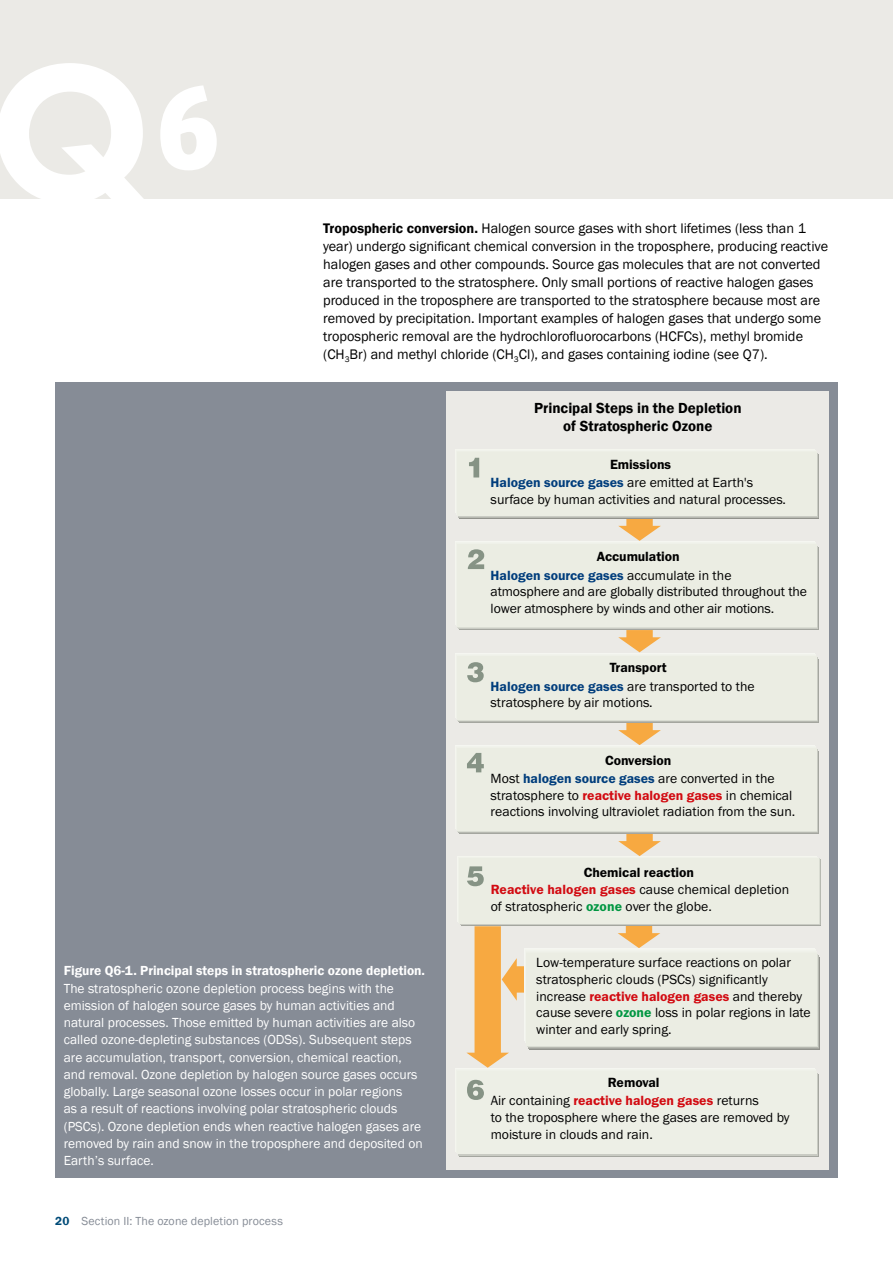
<style>
.page{position:relative;width:893px;height:1263px;background:#fff}
.page>*{position:absolute;margin:0;border:0;box-sizing:border-box;transform-origin:0 0}
.t1{font:700 124.05px "Bree";color:#fff}
.t2{font:600 15.3px/18.5px "Franklin Gothic";letter-spacing:-.02em;color:#000;text-align:center}
.t3{font:600 15px/18px "Franklin Gothic";color:#000;text-align:center}
.t4{font:14.25px/18px "Franklin Gothic";color:#000}
.t5{font:13.8px/16.5px "Franklin Gothic";color:#000}
.t6{font:600 13.8px "Franklin Gothic";color:#000}
.t7{font:13.5px/17.2px "Franklin Gothic";color:#fff}
.t8{font:600 13.5px "Franklin Gothic";color:#fff}
.t9{font:12px "Franklin Gothic";letter-spacing:.01em;color:#868c96}
.s1{font-weight:600}
.s2{font-weight:600;color:#003d7c}
.s3{font-weight:600;color:#d20a11}
.s4{font-weight:600;color:#009641}
.s5{font-weight:600;color:#004b78}
</style>
<div class="page">
<div style="left:0;top:0;width:893px;height:198px;background:#ebeae6"></div>
<div style="left:55px;top:383px;width:783px;height:795px;background:#868c96"></div>
<div style="left:446px;top:391px;width:383px;height:778px;background:#ebeae6"></div>
<svg style="left:618px;top:926px;width:42px;height:22px"></svg>
<svg style="left:466px;top:926px;width:59px;height:142px"></svg>
<svg style="left:618px;top:519px;width:43px;height:22px"></svg>
<svg style="left:618px;top:630px;width:43px;height:22px"></svg>
<svg style="left:618px;top:723px;width:43px;height:22px"></svg>
<svg style="left:618px;top:834px;width:43px;height:22px"></svg>
<div style="left:458px;top:1072px;width:360px;height:83px;background:#edefe6"></div>
<div style="left:457px;top:1071px;width:359px;height:82px;background:#edefe6"></div>
<svg style="left:469px;top:458px;width:10px;height:19px"></svg>
<svg style="left:468px;top:549px;width:16px;height:20px"></svg>
<svg style="left:467px;top:662px;width:17px;height:20px"></svg>
<svg style="left:467px;top:753px;width:17px;height:19px"></svg>
<svg style="left:467px;top:866px;width:17px;height:20px"></svg>
<svg style="left:467px;top:1080px;width:17px;height:20px"></svg>
<svg style="left:0;top:63px;width:148px;height:136px"></svg>
<h1 class="t1" style="left:154px;top:53px;width:70px">6</h1>
<p class="t4" style="left:323px;top:220px;width:506px"><span class="s1">Tropospheric conversion.</span> Halogen source gases with short lifetimes (less than 1 year) undergo significant chemical conversion in the troposphere, producing reactive halogen gases and other compounds. Source gas molecules that are not converted are transported to the stratosphere. Only small portions of reactive halogen gases produced in the troposphere are transported to the stratosphere because most are removed by precipitation. Important examples of halogen gases that undergo some tropospheric removal are the hydrochlorofluorocarbons (HCFCs), methyl bromide (CH<sub>3</sub>Br) and methyl chloride (CH<sub>3</sub>Cl), and gases containing iodine (see Q7).</p>
<p class="t3" style="left:534px;top:400px;width:209px">Principal Steps in the Depletion of Stratospheric Ozone</p>
<p class="t2" style="left:540px;top:403px;width:204px">Principal Steps in the Depletion of Stratospheric Ozone</p>
<p class="t5" style="left:491px;top:474px;width:297px"><span class="s2">Halogen source gases</span> are emitted at Earth's surface by human activities and natural processes.</p>
<p class="t6" style="left:610px;top:455px;width:63px">Emissions</p>
<p class="t6" style="left:597px;top:548px;width:85px">Accumulation</p>
<p class="t5" style="left:491px;top:567px;width:318px"><span class="s2">Halogen source gases</span> accumulate in the<br>atmosphere and are globally distributed throughout the lower atmosphere by winds and other air motions.</p>
<p class="t6" style="left:610px;top:659px;width:58px">Transport</p>
<p class="t5" style="left:491px;top:678px;width:266px"><span class="s2">Halogen source gases</span> are transported to the stratosphere by air motions.</p>
<p class="t6" style="left:605px;top:752px;width:68px">Conversion</p>
<p class="t5" style="left:491px;top:770px;width:306px">Most <span class="s2">halogen source gases</span> are converted in the stratosphere to <span class="s3">reactive halogen gases</span> in chemical reactions involving ultraviolet radiation from the sun.</p>
<p class="t6" style="left:584px;top:863px;width:112px">Chemical reaction</p>
<p class="t5" style="left:491px;top:882px;width:300px"><span class="s3">Reactive halogen gases</span> cause chemical depletion of stratospheric <span class="s4">ozone</span> over the globe.</p>
<p class="t8" style="left:64px;top:962px;width:363px">Figure Q6-1. Principal steps in stratospheric ozone depletion.</p>
<p class="t7" style="left:64px;top:980px;width:360px">The stratospheric ozone depletion process begins with the emission of halogen source gases by human activities and natural processes. Those emitted by human activities are also called ozone-depleting substances (ODSs). Subsequent steps are accumulation, transport, conversion, chemical reaction, and removal. Ozone depletion by halogen source gases occurs globally. Large seasonal ozone losses occur in polar regions<br>as a result of reactions involving polar stratospheric clouds (PSCs). Ozone depletion ends when reactive halogen gases are removed by rain and snow in the troposphere and deposited on Earth’s surface.</p>
<p class="t9" style="left:55px;top:1213px;width:229px"><span class="s5">20</span> Section II: The ozone depletion process</p>
<p class="t5" style="left:536px;top:955px;width:276px">Low-temperature surface reactions on polar stratospheric clouds (PSCs) significantly increase <span class="s3">reactive halogen gases</span> and thereby cause severe <span class="s4">ozone</span> loss in polar regions in late winter and early spring.</p>
<p class="t6" style="left:608px;top:1074px;width:53px">Removal</p>
<p class="t5" style="left:491px;top:1093px;width:301px">Air containing <span class="s3">reactive halogen gases</span> returns<br>to the troposphere where the gases are removed by moisture in clouds and rain.</p>
</div>
